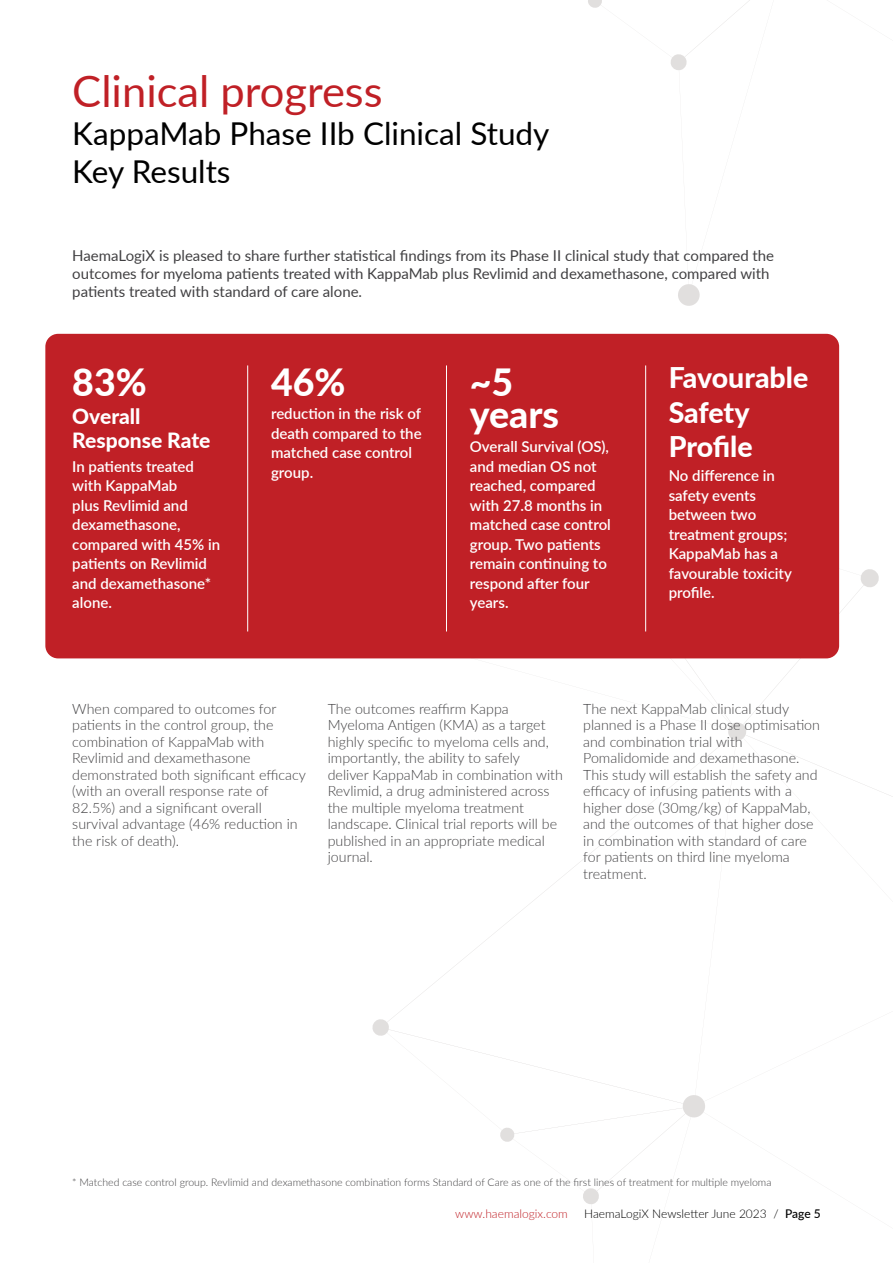
<style>
.page{position:relative;width:893px;height:1263px;background:#fff}
.page>*{position:absolute;margin:0;border:0;box-sizing:border-box;transform-origin:0 0}
.t1{font:43.5px "Lato";color:#c02026}
.t2{font:800 37.5px/32.7px "Lato";color:#fff}
.t3{font:31.5px/37.8px "Lato";color:#000}
.t4{font:800 28.5px/34.5px "Lato";letter-spacing:-.005em;color:#fff}
.t5{font:800 21px/24px "Lato";color:#fff}
.t6{font:600 15px/19.5px "Lato";color:#fff}
.t7{font:15px/18px "Lato";color:#414042}
.t8{font:300 14.25px/16.5px "Lato";color:#414042}
.t9{font:300 12px "Lato";color:#000}
.t10{font:300 12px "Lato";color:#c02026}
.t11{font:300 10.5px "Lato";color:#414042}
.s1{font-weight:500}
</style>
<div class="page">
<svg style="left:727px;top:568px;width:166px;height:229px"></svg>
<svg style="left:372px;top:1018px;width:333px;height:187px"></svg>
<div style="left:45px;top:334px;width:794px;height:324px;background:#c02026;border-radius:13px"></div>
<svg style="left:588px;top:0;width:162px;height:306px"></svg>
<hr style="left:247px;top:365px;width:1px;height:266px;background:#fff">
<hr style="left:446px;top:365px;width:1px;height:266px;background:#fff">
<hr style="left:645px;top:365px;width:1px;height:266px;background:#fff">
<h1 class="t1" style="left:72px;top:60px;width:312px">Clinical progress</h1>
<h3 class="t3" style="left:72px;top:113px;width:479px">KappaMab Phase IIb Clinical Study<br>Key Results</h3>
<p class="t7" style="left:72px;top:246px;width:703px">HaemaLogiX is pleased to share further statistical findings from its Phase II clinical study that compared the outcomes for myeloma patients treated with KappaMab plus Revlimid and dexamethasone, compared with patients treated with standard of care alone.</p>
<h2 class="t2" style="left:72px;top:364px;width:76px">83%</h2>
<h3 class="t5" style="left:72px;top:403px;width:140px">Overall<br>Response Rate</h3>
<p class="t6" style="left:72px;top:456px;width:149px">In patients treated with KappaMab<br>plus Revlimid and dexamethasone, compared with 45% in patients on Revlimid and dexamethasone* alone.</p>
<h2 class="t2" style="left:271px;top:364px;width:76px">46%</h2>
<p class="t6" style="left:271px;top:404px;width:152px">reduction in the risk of death compared to the matched case control group.</p>
<h2 class="t2" style="left:470px;top:364px;width:91px">~5 years</h2>
<p class="t6" style="left:470px;top:436px;width:142px">Overall Survival (OS), and median OS not reached, compared with 27.8 months in matched case control group. Two patients remain continuing to respond after four years.</p>
<h3 class="t4" style="left:669px;top:359px;width:141px">Favourable<br>Safety<br>Profile</h3>
<p class="t6" style="left:669px;top:465px;width:125px">No difference in safety events between two treatment groups;<br>KappaMab has a favourable toxicity profile.</p>
<p class="t8" style="left:72px;top:700px;width:235px">When compared to outcomes for patients in the control group, the combination of KappaMab with<br>Revlimid and dexamethasone demonstrated both significant efficacy (with an overall response rate of<br>82.5%) and a significant overall survival advantage (46% reduction in the risk of death).</p>
<p class="t8" style="left:328px;top:700px;width:237px">The outcomes reaffirm Kappa Myeloma Antigen (KMA) as a target highly specific to myeloma cells and, importantly, the ability to safely deliver KappaMab in combination with Revlimid, a drug administered across the multiple myeloma treatment landscape. Clinical trial reports will be published in an appropriate medical journal.</p>
<p class="t8" style="left:583px;top:700px;width:238px">The next KappaMab clinical study planned is a Phase II dose optimisation and combination trial with Pomalidomide and dexamethasone.<br>This study will establish the safety and efficacy of infusing patients with a higher dose (30mg/kg) of KappaMab, and the outcomes of that higher dose in combination with standard of care for patients on third line myeloma treatment.</p>
<p class="t11" style="left:72px;top:1174px;width:701px">* Matched case control group. Revlimid and dexamethasone combination forms Standard of Care as one of the first lines of treatment for multiple myeloma</p>
<p class="t10" style="left:455px;top:1206px;width:114px">www.haemalogix.com</p>
<p class="t9" style="left:584px;top:1206px;width:238px">HaemaLogiX Newsletter June 2023 / <span class="s1">Page 5</span></p>
</div>
